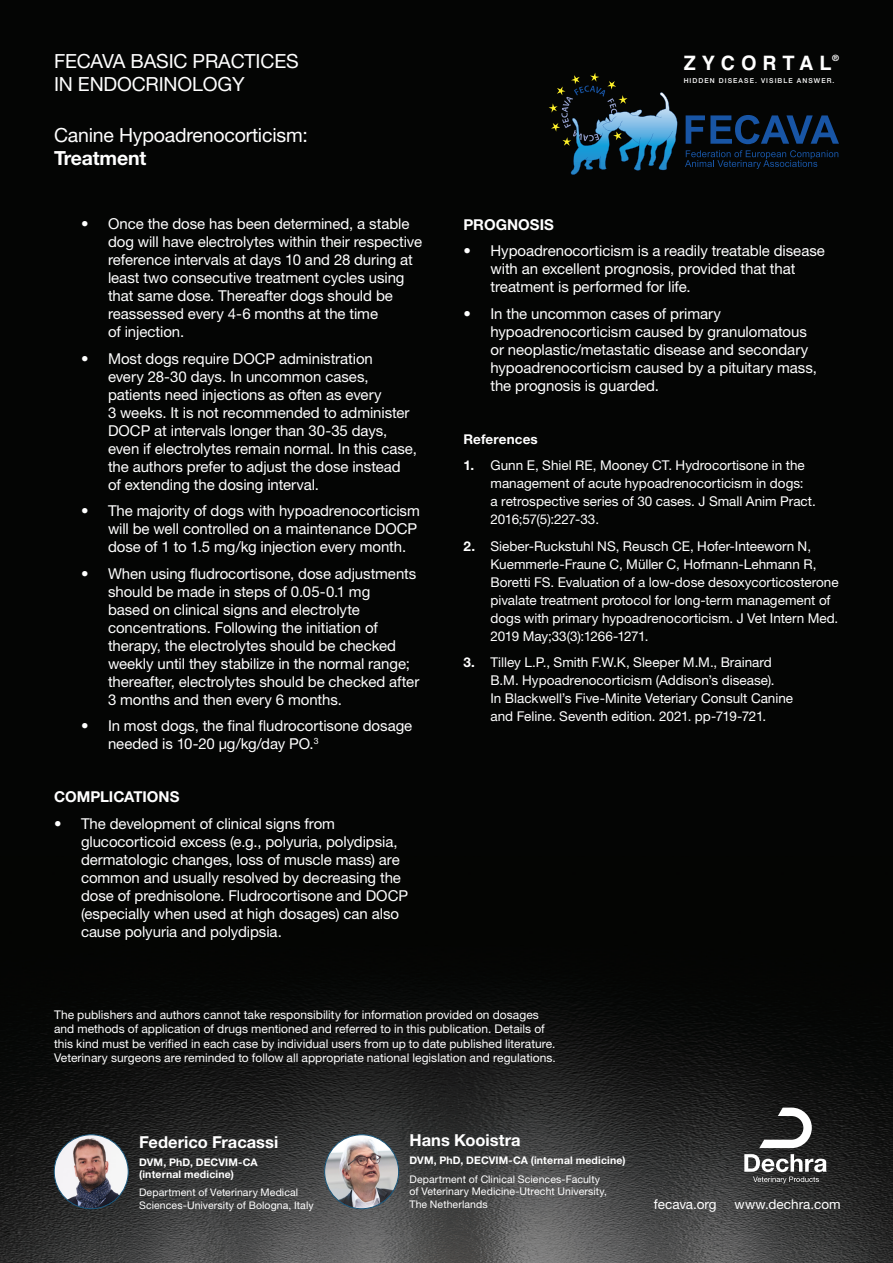
<style>
.page{position:relative;width:893px;height:1263px;background:#fff}
.page>*{position:absolute;margin:0;border:0;box-sizing:border-box;transform-origin:0 0}
.t1{font:700 19.8px "Helvetica";letter-spacing:.3em;color:#fff}
.Body_White{font:19.5px/23.4px "Helvetica Neue LT Std";letter-spacing:-.01em;color:#fff}
.t2{font:700 16.5px "Helvetica Neue LT Std";color:#fff}
.t3{font:15px/18px "Helvetica Neue LT Std";letter-spacing:-.005em;color:#fff}
.t4{font:700 15px "Helvetica Neue LT Std";color:#fff}
.t5{font:13.5px/18px "Helvetica Neue LT Std";color:#fff}
.t6{font:700 13.5px "Helvetica Neue LT Std";letter-spacing:.005em;color:#fff}
.t7{font:12px/14.4px "Helvetica Neue LT Std";letter-spacing:.005em;color:#fff}
.t8{font:10.5px/12.6px "Helvetica Neue LT Std";letter-spacing:.01em;color:#fff}
.t9{font:700 10.5px/12.6px "Helvetica Neue LT Std";letter-spacing:.015em;color:#fff}
.t10{font:700 8.7px "Helvetica Neue LT Std";color:#fff}
.t11{font:500 6.75px "Helvetica Neue";letter-spacing:.16em;color:#fff}
.s1{font-weight:700}
</style>
<div class="page">
<div style="left:0;top:0;width:893px;height:857px;background:#040504"></div>
<img style="left:0;top:857px;width:893px;height:406px">
<svg style="left:686px;top:115px;width:153px;height:29px"></svg>
<svg style="left:685px;top:150px;width:153px;height:19px"></svg>
<svg style="left:549px;top:73px;width:129px;height:102px"></svg>
<svg style="left:759px;top:1107px;width:53px;height:41px"></svg>
<svg style="left:744px;top:1154px;width:83px;height:29px"></svg>
<img style="left:325px;top:1135px;width:74px;height:74px;border-radius:37px">
<div style="left:324px;top:1134px;width:75px;height:75px;border:1px solid #135176;border-radius:50%"></div>
<img style="left:54px;top:1135px;width:74px;height:74px;border-radius:37px">
<div style="left:54px;top:1134px;width:74px;height:75px;border:1px solid #135176;border-radius:50%"></div>
<p class="Body_White" style="left:54px;top:49px;width:246px">FECAVA BASIC PRACTICES<br>IN ENDOCRINOLOGY</p>
<p class="Body_White" style="left:54px;top:123px;width:255px">Canine Hypoadrenocorticism:<br><span class="s1">Treatment</span></p>
<p class="t3" style="left:108px;top:215px;width:316px;text-indent:-27px">• Once the dose has been determined, a stable dog will have electrolytes within their respective reference intervals at days 10 and 28 during at least two consecutive treatment cycles using that same dose. Thereafter dogs should be reassessed every 4-6 months at the time<br>of injection.</p>
<p class="t3" style="left:108px;top:349px;width:310px;text-indent:-27px">• Most dogs require DOCP administration<br>every 28-30 days. In uncommon cases, patients need injections as often as every<br>3 weeks. It is not recommended to administer DOCP at intervals longer than 30-35 days, even if electrolytes remain normal. In this case, the authors prefer to adjust the dose instead of extending the dosing interval.</p>
<p class="t3" style="left:108px;top:502px;width:313px;text-indent:-27px">• The majority of dogs with hypoadrenocorticism will be well controlled on a maintenance DOCP dose of 1 to 1.5 mg/kg injection every month.</p>
<p class="t3" style="left:108px;top:564px;width:313px;text-indent:-27px">• When using fludrocortisone, dose adjustments should be made in steps of 0.05-0.1 mg<br>based on clinical signs and electrolyte concentrations. Following the initiation of therapy, the electrolytes should be checked weekly until they stabilize in the normal range; thereafter, electrolytes should be checked after 3 months and then every 6 months.</p>
<p class="t3" style="left:108px;top:717px;width:306px;text-indent:-27px">• In most dogs, the final fludrocortisone dosage needed is 10-20 µg/kg/day PO.<sup>3</sup></p>
<p class="t4" style="left:54px;top:788px;width:127px">COMPLICATIONS</p>
<p class="t3" style="left:81px;top:814px;width:329px;text-indent:-27px">• The development of clinical signs from glucocorticoid excess (e.g., polyuria, polydipsia, dermatologic changes, loss of muscle mass) are common and usually resolved by decreasing the dose of prednisolone. Fludrocortisone and DOCP (especially when used at high dosages) can also cause polyuria and polydipsia.</p>
<p class="t1" style="left:684px;top:47px;width:149px">ZYCORTAL</p>
<p class="t10" style="left:832px;top:52px;width:8px">®</p>
<p class="t11" style="left:684px;top:77px;width:152px">HIDDEN DISEASE. VISIBLE ANSWER.</p>
<p class="t4" style="left:463px;top:215px;width:92px">PROGNOSIS</p>
<p class="t3" style="left:490px;top:242px;width:336px;text-indent:-27px">• Hypoadrenocorticism is a readily treatable disease with an excellent prognosis, provided that that treatment is performed for life.</p>
<p class="t3" style="left:490px;top:304px;width:328px;text-indent:-27px">• In the uncommon cases of primary hypoadrenocorticism caused by granulomatous or neoplastic/metastatic disease and secondary hypoadrenocorticism caused by a pituitary mass, the prognosis is guarded.</p>
<p class="t6" style="left:463px;top:430px;width:76px">References</p>
<p class="t5" style="left:490px;top:456px;width:327px;text-indent:-27px"><span class="s1">1.</span> Gunn E, Shiel RE, Mooney CT. Hydrocortisone in the management of acute hypoadrenocorticism in dogs:<br>a retrospective series of 30 cases. J Small Anim Pract.<br>2016;57(5):227-33.</p>
<p class="t5" style="left:490px;top:537px;width:350px;text-indent:-27px"><span class="s1">2.</span> Sieber-Ruckstuhl NS, Reusch CE, Hofer-Inteeworn N, Kuemmerle-Fraune C, Müller C, Hofmann-Lehmann R, Boretti FS. Evaluation of a low-dose desoxycorticosterone pivalate treatment protocol for long-term management of dogs with primary hypoadrenocorticism. J Vet Intern Med.<br>2019 May;33(3):1266-1271.</p>
<p class="t5" style="left:490px;top:653px;width:304px;text-indent:-27px"><span class="s1">3.</span> Tilley L.P., Smith F.W.K, Sleeper M.M., Brainard B.M. Hypoadrenocorticism (Addison’s disease).<br>In Blackwell’s Five-Minite Veteriary Consult Canine and Feline. Seventh edition. 2021. pp-719-721.</p>
<p class="t7" style="left:54px;top:1007px;width:503px">The publishers and authors cannot take responsibility for information provided on dosages and methods of application of drugs mentioned and referred to in this publication. Details of this kind must be verified in each case by individual users from up to date published literature.<br>Veterinary surgeons are reminded to follow all appropriate national legislation and regulations.</p>
<p class="t2" style="left:139px;top:1131px;width:141px">Federico Fracassi</p>
<p class="t9" style="left:139px;top:1155px;width:120px">DVM, PhD, DECVIM-CA (internal medicine)</p>
<p class="t8" style="left:139px;top:1186px;width:176px">Department of Veterinary Medical<br>Sciences-University of Bologna, Italy</p>
<p class="t2" style="left:409px;top:1130px;width:113px">Hans Kooistra</p>
<p class="t9" style="left:409px;top:1154px;width:218px">DVM, PhD, DECVIM-CA (internal medicine)</p>
<p class="t8" style="left:409px;top:1172px;width:199px">Department of Clinical Sciences-Faculty of Veterinary Medicine-Utrecht University,<br>The Netherlands</p>
<p class="t5" style="left:654px;top:1195px;width:64px">fecava.org</p>
<p class="t5" style="left:735px;top:1195px;width:107px">www.dechra.com</p>
</div>
